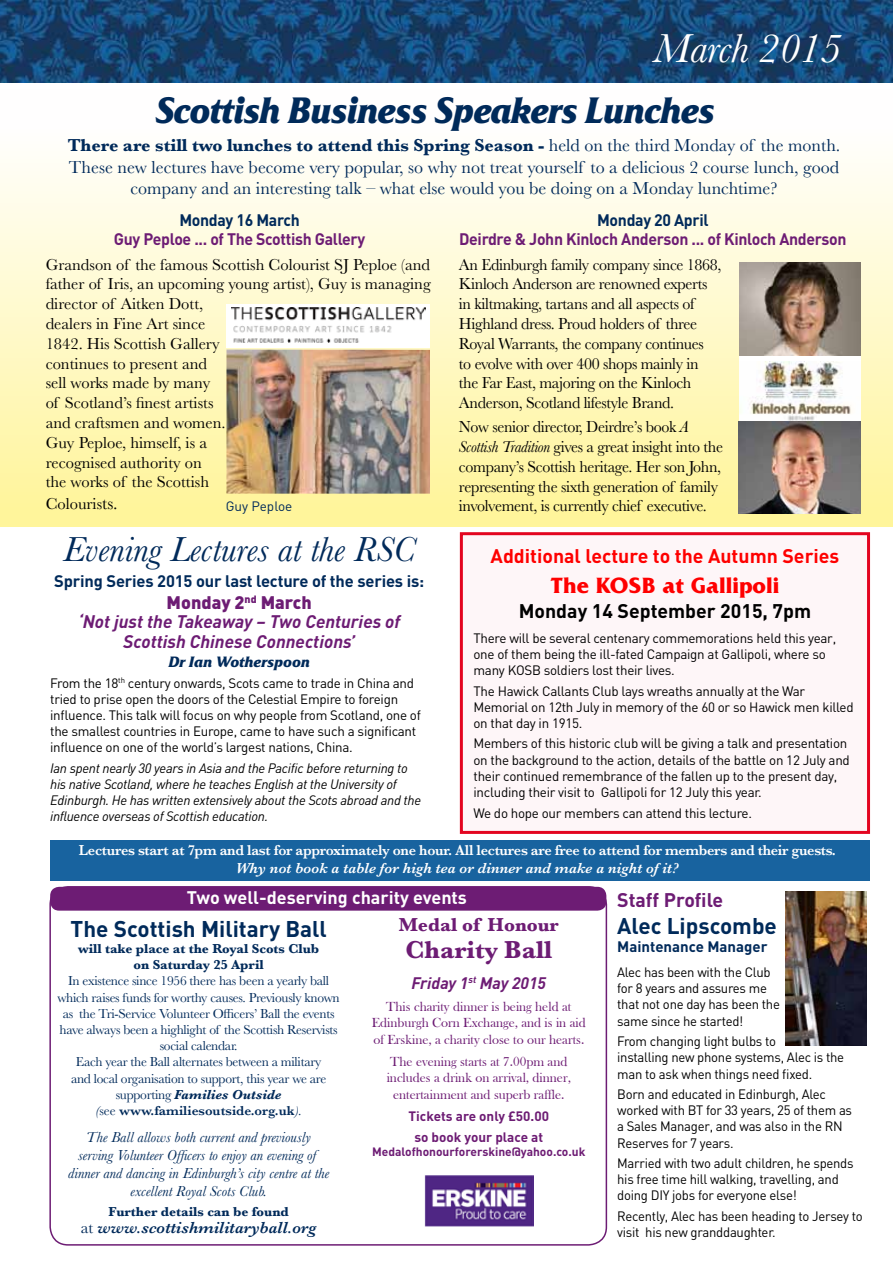
<style>
.page{position:relative;width:893px;height:1263px;background:#fff}
.page>*{position:absolute;margin:0;border:0;box-sizing:border-box;transform-origin:0 0}
.t1{font:italic 42px "Baskerville";letter-spacing:-.01em;color:#fff}
.t2{font:36.75px "Friz Qua Bold Ital OS";letter-spacing:-.02em;color:#002a5a;scale:.96 1}
.t3{font:italic 36px "Baskerville";color:#002a5a}
.t4{font:700 25.5px "Baskerville";color:#6d1c74}
.t5{font:700 22.5px "DIN";color:#002a5a}
.t6{font:700 22.5px "Friz Quadrata IT Cby BT";color:#f00}
.t7{font:700 19.5px "DIN";color:#f00}
.t8{font:700 19.5px "DIN";color:#000}
.t9{font:700 19.5px "Baskerville";color:#6d1c74}
.t10{font:700 19.5px "DIN";color:#6d1c74}
.t11{font:18px/21.6px "Baskerville";color:#002a5a;text-align:center}
.t12{font:italic 700 18px/19.5px "DINOT";color:#6d1c74;text-align:center}
.t13{font:700 18px "DIN";color:#fff}
.t14{font:900 18px "DIN";color:#6d1c74}
.t15{font:16.5px/19.8px "Baskerville";letter-spacing:-.02em;color:#000}
.t16{font:16.5px/19.8px "Baskerville";color:#000}
.t17{font:700 16.5px "DIN";letter-spacing:-.02em;color:#6d1c74;scale:.96 1}
.t18{font:700 16.5px "DIN";letter-spacing:-.01em;color:#002a5a}
.t19{font:italic 600 16.5px "Baskerville";color:#002a5a}
.t20{font:700 16.5px "DIN";letter-spacing:-.01em;color:#002a5a;scale:.96 1}
.t21{font:italic 700 16.5px "DINOT";color:#6d1c74}
.t22{font:italic 15px/18px "Baskerville";color:#002a5a;text-align:center}
.t23{font:600 15px "Baskerville";letter-spacing:-.02em;color:#fff;scale:.96 1}
.t24{font:italic 600 15px "Baskerville";color:#fff}
.t25{font:700 15px "DIN";color:#002a5a}
.t26{font:15px "Friz Qua Bold Ital OS";color:#002a5a}
.t27{font:13.5px/16.2px "DIN";letter-spacing:-.02em;color:#000}
.t28{font:13.5px/16.2px "Baskerville";letter-spacing:-.02em;color:#002a5a;text-align:center}
.t29{font:italic 13.5px/16.2px "DINOT";letter-spacing:-.02em;color:#000}
.t30{font:13.5px/16.2px "Bask Old Face";color:#6d1c74;text-align:center}
.t31{font:700 13.5px/16.2px "Baskerville";color:#002a5a;text-align:center}
.t32{font:700 13.5px/20.4px "DIN";color:#6d1c74;text-align:center}
.t33{font:13.5px "DIN";color:#002a5a}
.t34{font:700 12px "DIN";color:#6d1c74}
.s1{font-weight:700}
.s2{font-size:18px}
.s3{font-style:italic}
.s4{font-weight:700;font-style:italic}
.s5{font-weight:600}
.s6{font-weight:400;font-style:normal}
</style>
<div class="page">
<img style="left:0;top:0;width:893px;height:83px">
<div style="left:49px;top:886px;width:558px;height:359px;border:2px solid #6d1c74;border-radius:18px"></div>
<div style="left:50px;top:887px;width:556px;height:24px;background:#6d1c74;border-radius:9px"></div>
<div style="left:460px;top:532px;width:410px;height:302px;background:#fef6f8;border:3px solid #e30520"></div>
<div style="left:50px;top:840px;width:819px;height:41px;background:#18639f"></div>
<div style="left:0;top:89px;width:893px;height:437px;background:linear-gradient(to bottom,#fff,#fef498)"></div>
<div style="left:739px;top:264px;width:121px;height:250px;background:#fff"></div>
<img style="left:739px;top:362px;width:121px;height:60px">
<div style="left:227px;top:304px;width:203px;height:43px;background:#fff"></div>
<img style="left:231px;top:308px;width:195px;height:35px">
<img style="left:226px;top:350px;width:204px;height:144px">
<img style="left:739px;top:422px;width:121px;height:91px">
<img style="left:739px;top:263px;width:121px;height:93px">
<img style="left:786px;top:891px;width:80px;height:154px">
<img style="left:424px;top:1175px;width:110px;height:51px">
<h1 class="t1" style="left:654px;top:21px;width:189px">March 2015</h1>
<h2 class="t2" style="left:155px;top:87px;width:584px">Scottish Business Speakers Lunches</h2>
<p class="t11" style="left:68px;top:135px;width:774px"><span class="s1">There are still two lunches to attend this Spring Season -</span> held on the third Monday of the month.<br>These new lectures have become very popular, so why not treat yourself to a delicious 2 course lunch, good company and an interesting talk – what else would you be doing on a Monday lunchtime?</p>
<p class="t20" style="left:179px;top:209px;width:127px">Monday 16 March</p>
<p class="t17" style="left:114px;top:229px;width:263px">Guy Peploe ... of The Scottish Gallery</p>
<p class="t16" style="left:46px;top:255px;width:387px">Grandson of the famous Scottish Colourist SJ Peploe (and father of Iris, an upcoming young artist), Guy is managing director of Aitken Dott,<br>dealers in Fine Art since<br>1842. His Scottish Gallery<br>continues to present and<br>sell works made by many<br>of Scotland’s finest artists<br>and craftsmen and women.<br>Guy Peploe, himself, is a<br>recognised authority on<br>the works of the Scottish</p>
<p class="t16" style="left:46px;top:494px;width:73px">Colouris<span class="s2">ts.</span></p>
<p class="t20" style="left:597px;top:209px;width:118px">Monday 20 April</p>
<p class="t17" style="left:459px;top:229px;width:405px">Deirdre &amp; John Kinloch Anderson ... of Kinloch Anderson</p>
<p class="t15" style="left:459px;top:255px;width:264px">An Edinburgh family company since 1868, Kinloch Anderson are renowned experts in kiltmaking, tartans and all aspects of Highland dress. Proud holders of three Royal Warrants, the company continues<br>to evolve with over 400 shops mainly in the Far East, majoring on the Kinloch Anderson, Scotland lifestyle Brand.</p>
<p class="t15" style="left:459px;top:417px;width:266px">Now senior director, Deirdre’s book <span class="s3">A Scottish Tradition</span> gives a great insight into the company’s Scottish heritage. Her son John, representing the sixth generation of family</p>
<p class="t33" style="left:226px;top:498px;width:68px">Guy Peploe</p>
<p class="t15" style="left:459px;top:496px;width:249px">involvement, is currently chief executive.</p>
<h3 class="t3" style="left:63px;top:525px;width:353px">Evening Lectures at the RSC</h3>
<p class="t18" style="left:54px;top:570px;width:372px">Spring Series 2015 our last lecture of the series is:</p>
<h3 class="t14" style="left:167px;top:590px;width:147px">Monday 2<sup>nd</sup> March</h3>
<h3 class="t12" style="left:78px;top:611px;width:324px">‘Not just the Takeaway – Two Centuries of<br>Scottish Chinese Connections’</h3>
<p class="t26" style="left:168px;top:653px;width:143px">Dr Ian Wotherspoon</p>
<p class="t27" style="left:50px;top:674px;width:372px">From the 18<sup>th</sup> century onwards, Scots came to trade in China and tried to prise open the doors of the Celestial Empire to foreign influence. This talk will focus on why people from Scotland, one of the smallest countries in Europe, came to have such a significant influence on one of the world’s largest nations, China.</p>
<p class="t29" style="left:50px;top:759px;width:373px">Ian spent nearly 30 years in Asia and the Pacific before returning to his native Scotland, where he teaches English at the University of Edinburgh. He has written extensively about the Scots abroad and the influence overseas of Scottish education.</p>
<h3 class="t7" style="left:491px;top:544px;width:350px">Additional lecture to the Autumn Series</h3>
<h3 class="t6" style="left:551px;top:571px;width:230px">The KOSB at Gallipoli</h3>
<h3 class="t8" style="left:519px;top:598px;width:294px">Monday 14 September 2015, 7pm</h3>
<p class="t27" style="left:473px;top:629px;width:364px">There will be several centenary commemorations held this year, one of them being the ill-fated Campaign at Gallipoli, where so many KOSB soldiers lost their lives.</p>
<p class="t27" style="left:473px;top:682px;width:382px">The Hawick Callants Club lays wreaths annually at the War<br>Memorial on 12th July in memory of the 60 or so Hawick men killed on that day in 1915.</p>
<p class="t27" style="left:473px;top:735px;width:378px">Members of this historic club will be giving a talk and presentation on the background to the action, details of the battle on 12 July and their continued remembrance of the fallen up to the present day, including their visit to Gallipoli for 12 July this year.</p>
<p class="t27" style="left:473px;top:804px;width:280px">We do hope our members can attend this lecture.</p>
<p class="t23" style="left:79px;top:840px;width:790px">Lectures start at 7pm and last for approximately one hour. All lectures are free to attend for members and their guests.</p>
<p class="t24" style="left:236px;top:858px;width:445px">Why not book a table for high tea or dinner and make a night of it?</p>
<h3 class="t10" style="left:617px;top:887px;width:107px">Staff Profile</h3>
<h3 class="t5" style="left:617px;top:911px;width:161px">Alec Lipscombe</h3>
<p class="t25" style="left:617px;top:937px;width:152px">Maintenance Manager</p>
<p class="t27" style="left:617px;top:964px;width:164px">Alec has been with the Club for 8 years and assures me that not one day has been the same since he started!</p>
<p class="t27" style="left:617px;top:1033px;width:229px">From changing light bulbs to<br>installing new phone systems, Alec is the man to ask when things need fixed.</p>
<p class="t27" style="left:617px;top:1086px;width:236px">Born and educated in Edinburgh, Alec worked with BT for 33 years, 25 of them as a Sales Manager, and was also in the RN Reserves for 7 years.</p>
<p class="t27" style="left:617px;top:1155px;width:238px">Married with two adult children, he spends his free time hill walking, travelling, and doing DIY jobs for everyone else!</p>
<p class="t27" style="left:617px;top:1208px;width:247px">Recently, Alec has been heading to Jersey to visit his new granddaughter.</p>
<h3 class="t13" style="left:187px;top:886px;width:282px">Two well-deserving charity events</h3>
<h3 class="t5" style="left:71px;top:914px;width:258px">The Scottish Military Ball</h3>
<p class="t31" style="left:78px;top:941px;width:242px">will take place at the Royal Scots Club on Saturday 25 April</p>
<p class="t28" style="left:58px;top:973px;width:284px">In existence since 1956 there has been a yearly ball which raises funds for worthy causes. Previously known as the Tri-Service Volunteer Officers’ Ball the events have always been a highlight of the Scottish Reservists social calendar.<br>Each year the Ball alternates between a military<br>and local organisation to support, this year we are supporting <span class="s4">Families Outside<br></span><span class="s3">(</span>see <span class="s5">www.familiesoutside.org.uk</span><span class="s3">).</span></p>
<p class="t22" style="left:68px;top:1128px;width:263px">The Ball allows both current and previously serving Volunteer Officers to enjoy an evening of dinner and dancing in Edinburgh’s city centre at the excellent Royal Scots Club.</p>
<p class="t31" style="left:109px;top:1203px;width:182px">Further details can be found</p>
<p class="t19" style="left:81px;top:1216px;width:237px"><span class="s6">at</span> www.scottishmilitaryball.org</p>
<h3 class="t9" style="left:399px;top:911px;width:162px">Medal of Honour</h3>
<h3 class="t4" style="left:405px;top:932px;width:148px">Charity Ball</h3>
<p class="t21" style="left:411px;top:972px;width:136px">Friday 1<sup>st</sup> May 2015</p>
<p class="t30" style="left:372px;top:999px;width:216px">This charity dinner is being held at<br>Edinburgh Corn Exchange, and is in aid of Erskine, a charity close to our hearts.</p>
<p class="t30" style="left:387px;top:1054px;width:186px">The evening starts at 7.00pm and includes a drink on arrival, dinner, entertainment and superb raffle.</p>
<p class="t32" style="left:408px;top:1105px;width:142px">Tickets are only £50.00 so book your place at</p>
<p class="t34" style="left:372px;top:1144px;width:215px">Medalofhonourforerskine@yahoo.co.uk</p>
</div>
